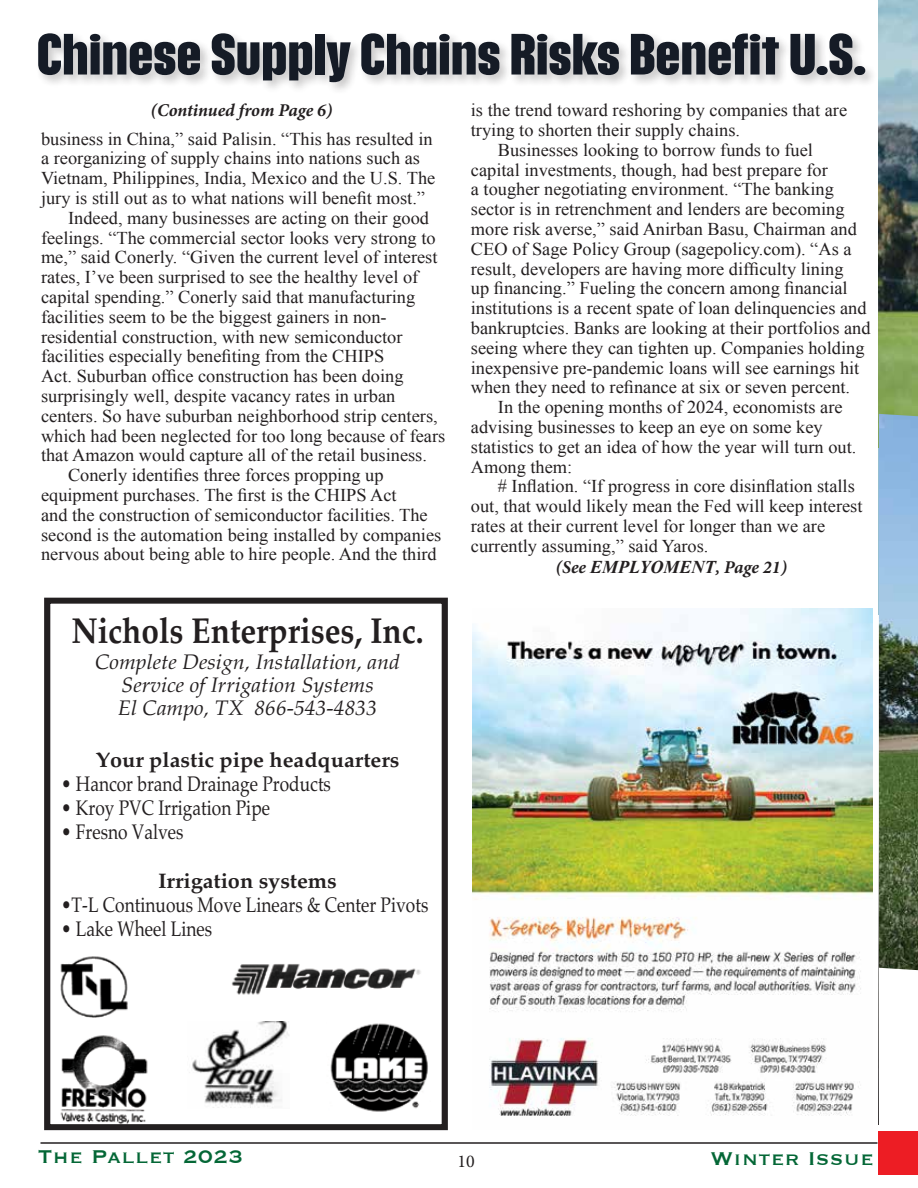
<style>
.page{position:relative;width:918px;height:1188px;background:#fff}
.page>*{position:absolute;margin:0;border:0;box-sizing:border-box;transform-origin:0 0}
.t1{font:700 49.5px "Placard Next";color:#151b26;scale:1.17 1}
.t2{font:700 36px "Palatino";color:#231f20;scale:.88 1}
.t3{font:24px "Copperplate";letter-spacing:.02em;color:#046736}
.t4{font:21px "Palatino";color:#231f20;scale:.83 1}
.t5{font:italic 21px/22.8px "Palatino";color:#231f20;text-align:center}
.t6{font:700 21px "Palatino";color:#231f20}
.t7{font:18px "Times New Roman";color:#231f20}
.t8{font:italic 700 18px "Minion Pro";color:#231f20}
.t9{font:18px "Minion Pro";color:#231f20}
.s1{font-family:"Times New Roman"}
</style>
<div class="page">
<hr style="left:40px;top:1142px;width:838px;height:2px;background:#231f20">
<div style="left:35px;top:30px;width:842px;height:65px;background:#231f20;opacity:.25"></div>
<img style="left:60px;top:1035px;width:88px;height:88px">
<div style="left:44px;top:598px;width:404px;height:532px;border:6px solid #231f20"></div>
<img style="left:192px;top:1022px;width:97px;height:86px">
<img style="left:231px;top:964px;width:190px;height:31px">
<img style="left:60px;top:956px;width:68px;height:61px">
<img style="left:330px;top:1023px;width:98px;height:89px">
<img style="left:473px;top:608px;width:399px;height:508px">
<img style="left:879px;top:0;width:39px;height:414px">
<img style="left:879px;top:414px;width:39px;height:348px">
<svg style="left:879px;top:762px;width:39px;height:206px;background:#485b34"></svg>
<svg style="left:860px;top:968px;width:58px;height:207px"></svg>
<h1 class="t1" style="left:37px;top:22px;width:710px">Chinese Supply Chains Risks Benefit U.S.</h1>
<p class="t8" style="left:150px;top:98px;width:183px">(Continued from Page 6)</p>
<p class="t7" style="left:41px;top:127px;width:393px">business in China,” said Palisin. “This has resulted in</p>
<p class="t7" style="left:41px;top:146px;width:381px">a reorganizing of supply chains into nations such as</p>
<p class="t7" style="left:41px;top:166px;width:396px">Vietnam, Philippines, India, Mexico and the U.S. The</p>
<p class="t7" style="left:41px;top:186px;width:386px">jury is still out as to what nations will benefit most.”</p>
<p class="t7" style="left:68px;top:206px;width:363px">Indeed, many businesses are acting on their good</p>
<p class="t7" style="left:41px;top:226px;width:396px">feelings. “The commercial sector looks very strong to</p>
<p class="t7" style="left:41px;top:245px;width:398px">me,” said Conerly. “Given the current level of interest</p>
<p class="t7" style="left:41px;top:265px;width:379px">rates, I’ve been surprised to see the healthy level of</p>
<p class="t7" style="left:41px;top:285px;width:376px">capital spending.” Conerly said that manufacturing</p>
<p class="t7" style="left:41px;top:305px;width:347px">facilities seem to be the biggest gainers in non-</p>
<p class="t7" style="left:41px;top:325px;width:363px">residential construction, with new semiconductor</p>
<p class="t7" style="left:41px;top:344px;width:345px">facilities especially benefiting from the CHIPS</p>
<p class="t7" style="left:41px;top:364px;width:364px">Act. Suburban office construction has been doing</p>
<p class="t7" style="left:41px;top:384px;width:356px">surprisingly well, despite vacancy rates in urban</p>
<p class="t7" style="left:41px;top:404px;width:398px">centers. So have suburban neighborhood strip centers,</p>
<p class="t7" style="left:41px;top:424px;width:406px">which had been neglected for too long because of fears</p>
<p class="t7" style="left:41px;top:443px;width:388px">that Amazon would capture all of the retail business.</p>
<p class="t7" style="left:68px;top:463px;width:317px">Conerly identifies three forces propping up</p>
<p class="t7" style="left:41px;top:483px;width:357px">equipment purchases. The first is the CHIPS Act</p>
<p class="t7" style="left:41px;top:503px;width:388px">and the construction of semiconductor facilities. The</p>
<p class="t7" style="left:41px;top:523px;width:402px">second is the automation being installed by companies</p>
<p class="t7" style="left:41px;top:542px;width:397px">nervous about being able to hire people. And the third</p>
<h2 class="t2" style="left:71px;top:600px;width:402px">Nichols Enterprises, Inc.</h2>
<p class="t5" style="left:95px;top:650px;width:307px">Complete Design, Installation, and<br>Service of Irrigation Systems<br>El Campo, TX 866-543-4833</p>
<p class="t6" style="left:96px;top:742px;width:305px">Your plastic pipe headquarters</p>
<p class="t4" style="left:61px;top:766px;width:327px">• Hancor brand Drainage Products</p>
<p class="t4" style="left:61px;top:791px;width:253px">• Kroy PVC Irrigation Pipe</p>
<p class="t4" style="left:61px;top:815px;width:149px">• Fresno Valves</p>
<p class="t6" style="left:158px;top:863px;width:180px">Irrigation systems</p>
<p class="t4" style="left:61px;top:888px;width:444px">•T-L Continuous Move Linears &amp; Center Pivots</p>
<p class="t4" style="left:61px;top:912px;width:184px">• Lake Wheel Lines</p>
<p class="t7" style="left:471px;top:98px;width:378px">is the trend toward reshoring by companies that are</p>
<p class="t7" style="left:471px;top:118px;width:271px">trying to shorten their supply chains.</p>
<p class="t7" style="left:498px;top:138px;width:317px">Businesses looking to borrow funds to fuel</p>
<p class="t7" style="left:471px;top:157px;width:358px">capital investments, though, had best prepare for</p>
<p class="t7" style="left:471px;top:177px;width:365px">a tougher negotiating environment. “The banking</p>
<p class="t7" style="left:471px;top:197px;width:375px">sector is in retrenchment and lenders are becoming</p>
<p class="t7" style="left:471px;top:217px;width:387px">more risk averse,” said Anirban Basu, Chairman and</p>
<p class="t7" style="left:471px;top:237px;width:382px">CEO of Sage Policy Group (sagepolicy.com). “As a</p>
<p class="t7" style="left:471px;top:256px;width:374px">result, developers are having more difficulty lining</p>
<p class="t7" style="left:471px;top:276px;width:378px">up financing.” Fueling the concern among financial</p>
<p class="t7" style="left:471px;top:296px;width:397px">institutions is a recent spate of loan delinquencies and</p>
<p class="t7" style="left:471px;top:316px;width:401px">bankruptcies. Banks are looking at their portfolios and</p>
<p class="t7" style="left:471px;top:336px;width:395px">seeing where they can tighten up. Companies holding</p>
<p class="t7" style="left:471px;top:355px;width:390px">inexpensive pre-pandemic loans will see earnings hit</p>
<p class="t7" style="left:471px;top:375px;width:381px">when they need to refinance at six or seven percent.</p>
<p class="t7" style="left:498px;top:395px;width:346px">In the opening months of 2024, economists are</p>
<p class="t7" style="left:471px;top:415px;width:353px">advising businesses to keep an eye on some key</p>
<p class="t7" style="left:471px;top:435px;width:387px">statistics to get an idea of how the year will turn out.</p>
<p class="t7" style="left:471px;top:454px;width:103px">Among them:</p>
<p class="t7" style="left:498px;top:474px;width:358px"># Inflation. “If progress in core disinflation stalls</p>
<p class="t7" style="left:471px;top:494px;width:393px">out, that would likely mean the Fed will keep interest</p>
<p class="t7" style="left:471px;top:514px;width:356px">rates at their current level for longer than we are</p>
<p class="t7" style="left:471px;top:534px;width:239px">currently assuming,” said Yaros.</p>
<p class="t8" style="left:555px;top:554px;width:233px">(See <span class="s1">EMPLYOMENT</span>, Page 21)</p>
<h3 class="t3" style="left:38px;top:1141px;width:207px">The Pallet 2023</h3>
<p class="t9" style="left:457px;top:1149px;width:19px">10</p>
<h3 class="t3" style="left:710px;top:1143px;width:165px">Winter Issue</h3>
</div>
